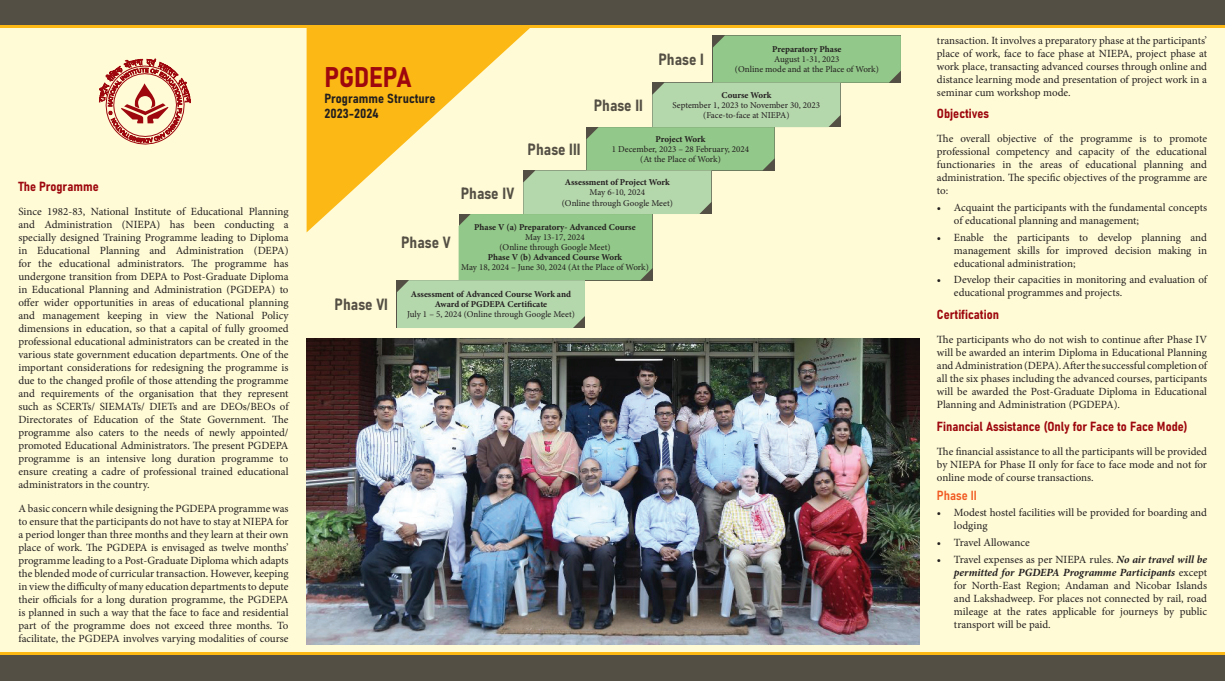
<style>
.page{position:relative;width:1225px;height:681px;background:#fff}
.page>*{position:absolute;margin:0;border:0;box-sizing:border-box;transform-origin:0 0}
.Heading{font:28px "Bahnschrift";letter-spacing:-.01em;color:#9d070d}
.Heading-2{font:16px "Bahnschrift";color:#544f44}
.Heading-3{font:13px "Bahnschrift";color:#9d070d}
.Heading-4{font:13px/15.6px "Bahnschrift";color:#231f20}
.Sub_Head{font:13px "Bahnschrift";color:#f15921}
.Text{font:11px/13px "Minion Pro";color:#231f20;text-align:justify}
.Indent{font:11px/13px "Minion Pro";color:#231f20}
.Text-2{font:9px/10px "Minion Pro";color:#231f20;text-align:center}
.Text-3{font:700 9px/10px "Minion Pro";color:#231f20;text-align:center}
.s1{font-weight:700}
.s2{font-weight:400}
.s3{font-weight:700;font-style:italic}
</style>
<div class="page">
<div style="left:0;top:0;width:1224px;height:680px;background:#fffbd6"></div>
<img style="left:307px;top:338px;width:612px;height:306px">
<svg style="left:397px;top:35px;width:503px;height:293px"></svg>
<svg style="left:306px;top:28px;width:265px;height:204px"></svg>
<svg style="left:99px;top:59px;width:91px;height:86px"></svg>
<div style="left:0;top:0;width:1224px;height:28px;background:#fcb814"></div>
<div style="left:0;top:0;width:1224px;height:25px;background:#544f44"></div>
<div style="left:0;top:651px;width:1224px;height:29px;background:#fcb814"></div>
<div style="left:0;top:655px;width:1224px;height:25px;background:#544f44"></div>
<p class="Heading-3" style="left:18px;top:177px;width:82px">The Programme</p>
<p class="Text" style="left:18px;top:205px;width:272px">Since 1982-83, National Institute of Educational Planning and Administration (NIEPA) has been conducting a specially designed Training Programme leading to Diploma in Educational Planning and Administration (DEPA) for the educational administrators. The programme has undergone transition from DEPA to Post-Graduate Diploma in Educational Planning and Administration (PGDEPA) to offer wider opportunities in areas of educational planning and management keeping in view the National Policy dimensions in education, so that a capital of fully groomed professional educational administrators can be created in the various state government education departments. One of the important considerations for redesigning the programme is due to the changed profile of those attending the programme and requirements of the organisation that they represent such as SCERTs/ SIEMATs/ DIETs and are DEOs/BEOs of Directorates of Education of the State Government. The programme also caters to the needs of newly appointed/ promoted Educational Administrators. The present PGDEPA programme is an intensive long duration programme to ensure creating a cadre of professional trained educational administrators in the country.</p>
<p class="Text" style="left:18px;top:502px;width:272px">A basic concern while designing the PGDEPA programme was to ensure that the participants do not have to stay at NIEPA for a period longer than three months and they learn at their own place of work. The PGDEPA is envisaged as twelve months’ programme leading to a Post-Graduate Diploma which adapts the blended mode of curricular transaction. However, keeping in view the difficulty of many education departments to depute their officials for a long duration programme, the PGDEPA is planned in such a way that the face to face and residential part of the programme does not exceed three months. To facilitate, the PGDEPA involves varying modalities of course</p>
<p class="Text-2" style="left:735px;top:44px;width:145px"><span class="s1">Preparatory Phase<br></span>August 1-31, 2023<br>(Online mode and at the Place of Work)</p>
<p class="Text-3" style="left:721px;top:90px;width:51px">Course Work</p>
<p class="Text-2" style="left:672px;top:100px;width:149px">September 1, 2023 to November 30, 2023</p>
<p class="Text-2" style="left:703px;top:110px;width:88px">(Face-to-face at NIEPA)</p>
<p class="Text-2" style="left:612px;top:134px;width:139px"><span class="s1">Project Work<br></span>1 December, 2023 – 28 February, 2024</p>
<p class="Text-2" style="left:640px;top:154px;width:82px">(At the Place of Work)</p>
<p class="Text-3" style="left:565px;top:177px;width:106px">Assessment of Project Work</p>
<p class="Text-2" style="left:589px;top:187px;width:57px">May 6-10, 2024</p>
<p class="Text-2" style="left:562px;top:197px;width:112px">(Online through Google Meet)</p>
<p class="Text-3" style="left:474px;top:222px;width:163px">Phase V (a) Preparatory- Advanced Course<br><span class="s2">May 13-17, 2024</span></p>
<p class="Text-2" style="left:499px;top:242px;width:112px">(Online through Google Meet)</p>
<p class="Text-2" style="left:461px;top:252px;width:189px"><span class="s1">Phase V (b) Advanced Course Work<br></span>May 18, 2024 – June 30, 2024 (At the Place of Work)</p>
<p class="Text-3" style="left:411px;top:289px;width:162px">Assessment of Advanced Course Work and<br>Award of PGDEPA Certificate</p>
<p class="Text-2" style="left:407px;top:309px;width:169px">July 1 – 5, 2024 (Online through Google Meet)</p>
<p class="Heading-2" style="left:658px;top:48px;width:47px">Phase I</p>
<p class="Heading" style="left:324px;top:56px;width:88px">PGDEPA</p>
<p class="Heading-4" style="left:324px;top:89px;width:112px">Programme Structure<br>2023-2024</p>
<p class="Heading-2" style="left:593px;top:93px;width:51px">Phase II</p>
<p class="Heading-2" style="left:527px;top:137px;width:54px">Phase III</p>
<p class="Heading-2" style="left:460px;top:181px;width:55px">Phase IV</p>
<p class="Heading-2" style="left:401px;top:230px;width:51px">Phase V</p>
<p class="Heading-2" style="left:334px;top:292px;width:55px">Phase VI</p>
<p class="Text" style="left:936px;top:33px;width:272px">transaction. It involves a preparatory phase at the participants’ place of work, face to face phase at NIEPA, project phase at work place, transacting advanced courses through online and distance learning mode and presentation of project work in a seminar cum workshop mode.</p>
<p class="Heading-3" style="left:936px;top:104px;width:54px">Objectives</p>
<p class="Text" style="left:936px;top:132px;width:272px">The overall objective of the programme is to promote professional competency and capacity of the educational functionaries in the areas of educational planning and administration. The specific objectives of the programme are to:</p>
<p class="Indent" style="left:953px;top:201px;width:255px;text-indent:-17px">• Acquaint the participants with the fundamental concepts of educational planning and management;</p>
<p class="Indent" style="left:953px;top:230px;width:255px;text-align:justify;text-indent:-17px">• Enable the participants to develop planning and management skills for improved decision making in educational administration;</p>
<p class="Indent" style="left:953px;top:273px;width:254px;text-indent:-17px">• Develop their capacities in monitoring and evaluation of educational programmes and projects.</p>
<p class="Heading-3" style="left:936px;top:304px;width:64px">Certification</p>
<p class="Text" style="left:936px;top:332px;width:272px">The participants who do not wish to continue after Phase IV will be awarded an interim Diploma in Educational Planning and Administration (DEPA). After the successful completion of all the six phases including the advanced courses, participants will be awarded the Post-Graduate Diploma in Educational Planning and Administration (PGDEPA).</p>
<p class="Heading-3" style="left:936px;top:416px;width:252px">Financial Assistance (Only for Face to Face Mode)</p>
<p class="Text" style="left:936px;top:444px;width:271px">The financial assistance to all the participants will be provided by NIEPA for Phase II only for face to face mode and not for online mode of course transactions.</p>
<p class="Sub_Head" style="left:936px;top:485px;width:41px">Phase II</p>
<p class="Indent" style="left:953px;top:506px;width:254px;text-indent:-17px">• Modest hostel facilities will be provided for boarding and lodging</p>
<p class="Indent" style="left:936px;top:535px;width:94px">• Travel Allowance</p>
<p class="Indent" style="left:953px;top:552px;width:255px;text-align:justify;text-indent:-17px">• Travel expenses as per NIEPA rules. <span class="s3">No air travel will be permitted for PGDEPA Programme Participants</span> except for North-East Region; Andaman and Nicobar Islands and Lakshadweep. For places not connected by rail, road mileage at the rates applicable for journeys by public transport will be paid.</p>
</div>
